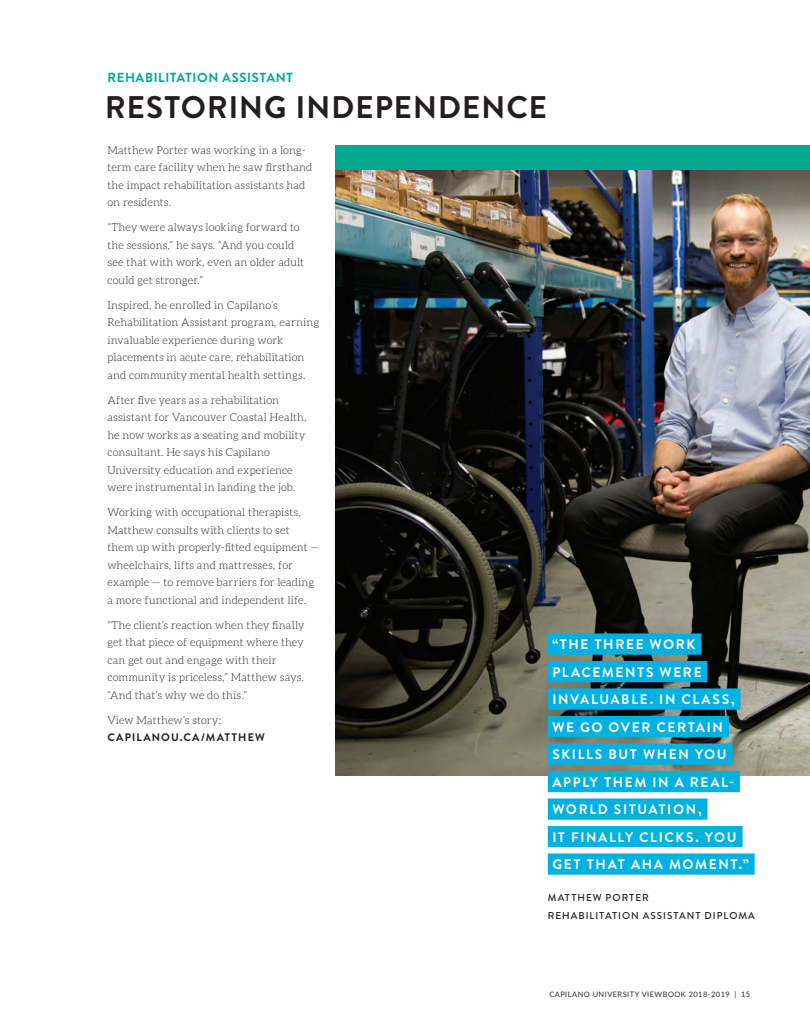
<style>
.page{position:relative;width:810px;height:1035px;background:#fff}
.page>*{position:absolute;margin:0;border:0;box-sizing:border-box;transform-origin:0 0}
.t1{font:700 31.25px "Brandon Text";letter-spacing:.035em;color:#231f20}
.t2{font:700 13.75px/27.5px "Brandon Text";letter-spacing:.115em;color:#fff}
.t3{font:700 13.12px "Brandon Text";letter-spacing:.045em;color:#00a98f}
.t4{font:300 11px/17.5px "Aleo";letter-spacing:.01em;color:#231f20}
.t5{font:700 11px "Brandon Text";letter-spacing:.1em;color:#231f20}
.t6{font:500 10px/17.5px "Brandon Text";letter-spacing:.1em;color:#231f20}
.t7{font:7.5px "Lato";letter-spacing:.06em;color:#2f2e29}
</style>
<div class="page">
<img style="left:335px;top:169px;width:475px;height:606px">
<div style="left:548px;top:633px;width:153px;height:22px;background:#00b1e1"></div>
<div style="left:548px;top:661px;width:160px;height:21px;background:#00b1e1"></div>
<div style="left:548px;top:688px;width:192px;height:22px;background:#00b1e1"></div>
<div style="left:548px;top:716px;width:181px;height:21px;background:#00b1e1"></div>
<div style="left:548px;top:743px;width:185px;height:22px;background:#00b1e1"></div>
<div style="left:548px;top:771px;width:192px;height:21px;background:#00b1e1"></div>
<div style="left:548px;top:798px;width:159px;height:22px;background:#00b1e1"></div>
<div style="left:548px;top:826px;width:195px;height:21px;background:#00b1e1"></div>
<div style="left:548px;top:853px;width:207px;height:22px;background:#00b1e1"></div>
<div style="left:335px;top:145px;width:475px;height:24px;background:#00a98f"></div>
<p class="t3" style="left:108px;top:68px;width:187px">REHABILITATION ASSISTANT</p>
<h1 class="t1" style="left:105px;top:86px;width:443px">RESTORING INDEPENDENCE</h1>
<p class="t4" style="left:108px;top:141px;width:206px">Matthew Porter was working in a long&shy;term care facility when he saw firsthand the impact rehabilitation assistants had on residents.</p>
<p class="t4" style="left:108px;top:219px;width:198px">“They were always looking forward to the sessions,” he says. “And you could see that with work, even an older adult could get stronger.”</p>
<p class="t4" style="left:108px;top:296px;width:213px">Inspired, he enrolled in Capilano’s Rehabilitation Assistant program, earning invaluable experience during work placements in acute care, rehabilitation and community mental health settings.</p>
<p class="t4" style="left:108px;top:391px;width:201px">After five years as a rehabilitation assistant for Vancouver Coastal Health, he now works as a seating and mobility consultant. He says his Capilano University education and experience were instrumental in landing the job.</p>
<p class="t4" style="left:108px;top:504px;width:213px">Working with occupational therapists, Matthew consults with clients to set<br>them up with properly-fitted equipment — wheelchairs, lifts and mattresses, for example — to remove barriers for leading a more functional and independent life.</p>
<p class="t4" style="left:108px;top:616px;width:199px">“The client’s reaction when they finally get that piece of equipment where they can get out and engage with their community is priceless,” Matthew says. “And that’s why we do this.”</p>
<p class="t4" style="left:108px;top:711px;width:115px">View Matthew’s story:</p>
<p class="t5" style="left:108px;top:730px;width:159px">CAPILANOU.CA/MATTHEW</p>
<p class="t2" style="left:552px;top:630px;width:198px">“THE THREE WORK<br>PLACEMENTS WERE<br>INVALUABLE. IN CLASS,<br>WE GO OVER CERTAIN<br>SKILLS BUT WHEN YOU<br>APPLY THEM IN A REAL-<br>WORLD SITUATION,<br>IT FINALLY CLICKS. YOU<br>GET THAT AHA MOMENT.”</p>
<p class="t6" style="left:548px;top:889px;width:209px">MATTHEW PORTER<br>REHABILITATION ASSISTANT DIPLOMA</p>
<p class="t7" style="left:549px;top:989px;width:202px">CAPILANO UNIVERSITY VIEWBOOK 2018-2019 | 15</p>
</div>
